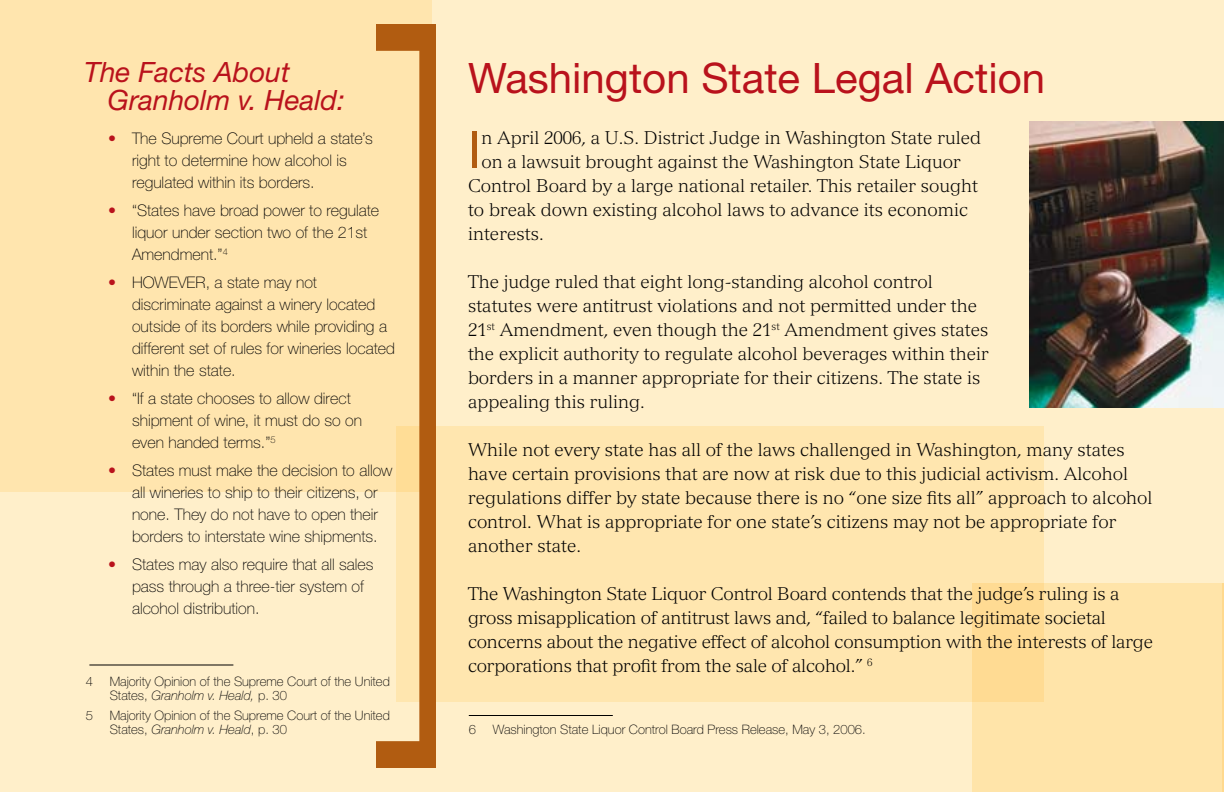
<style>
.page{position:relative;width:1224px;height:792px;background:#ffefca}
.page>*{position:absolute;margin:0;border:0;box-sizing:border-box;transform-origin:0 0}
.t1{font:51.6px "Helvetica Neue";color:#b15c11}
.t2{font:42px "Helvetica Neue";color:#b9121c}
.t3{font:italic 28px/28px "Helvetica Neue";color:#b9121c}
.t4{font:300 18px/24px "Versailles";color:#000}
.t5{font:100 16px/22px "Helvetica Neue";color:#000}
.t6{font:100 16px "Helvetica Neue";color:#b9121c}
.t7{font:100 13px/14px "Helvetica Neue";color:#000}
.s1{font-style:italic}
</style>
<div class="page">
<div style="left:396px;top:426px;width:648px;height:276px;background:#ffe6af"></div>
<div style="left:0;top:0;width:432px;height:492px;background:#ffe5ae"></div>
<svg style="left:972px;top:583px;width:250px;height:209px;background:#ffe2a5"></svg>
<hr style="left:1222px;top:583px;width:2px;height:209px;background:#ffe39a">
<svg style="left:376px;top:24px;width:60px;height:744px"></svg>
<img style="left:1029px;top:122px;width:195px;height:285px">
<hr style="left:89px;top:664px;width:144px;height:1px;background:#000">
<hr style="left:469px;top:715px;width:144px;height:1px;background:#000">
<h3 class="t3" style="left:108px;top:58px;width:239px;text-indent:-24px">The Facts About<br>Granholm v. Heald:</h3>
<p class="t5" style="left:132px;top:127px;width:242px">The Supreme Court upheld a state’s right to determine how alcohol is regulated within its borders.</p>
<p class="t5" style="left:132px;top:199px;width:249px">“States have broad power to regulate liquor under section two of the 21st<br>Amendment.”<sup>4</sup></p>
<p class="t5" style="left:132px;top:271px;width:265px">HOWEVER, a state may not discriminate against a winery located outside of its borders while providing a different set of rules for wineries located within the state.</p>
<p class="t5" style="left:132px;top:387px;width:232px">“If a state chooses to allow direct shipment of wine, it must do so on even handed terms.”<sup>5</sup></p>
<p class="t5" style="left:132px;top:459px;width:262px">States must make the decision to allow all wineries to ship to their citizens, or none. They do not have to open their borders to interstate wine shipments.</p>
<p class="t5" style="left:132px;top:553px;width:243px">States may also require that all sales pass through a three-tier system of alcohol distribution.</p>
<p class="t6" style="left:108px;top:129px;width:9px">•</p>
<p class="t6" style="left:108px;top:201px;width:9px">•</p>
<p class="t6" style="left:108px;top:273px;width:9px">•</p>
<p class="t6" style="left:108px;top:389px;width:9px">•</p>
<p class="t6" style="left:108px;top:461px;width:9px">•</p>
<p class="t6" style="left:108px;top:555px;width:9px">•</p>
<p class="t7" style="left:86px;top:674px;width:9px">4</p>
<p class="t7" style="left:110px;top:674px;width:282px">Majority Opinion of the Supreme Court of the United<br>States, <span class="s1">Granholm v. Heald,</span> p. 30</p>
<p class="t7" style="left:86px;top:708px;width:9px">5</p>
<p class="t7" style="left:110px;top:708px;width:282px">Majority Opinion of the Supreme Court of the United<br>States, <span class="s1">Granholm v. Heald</span>, p. 30</p>
<h2 class="t2" style="left:468px;top:53px;width:579px">Washington State Legal Action</h2>
<h1 class="t1" style="left:468px;top:119px;width:15px">I</h1>
<p class="t4" style="left:481px;top:126px;width:501px">n April 2006, a U.S. District Judge in Washington State ruled</p>
<p class="t4" style="left:481px;top:150px;width:481px">on a lawsuit brought against the Washington State Liquor</p>
<p class="t4" style="left:468px;top:174px;width:512px">Control Board by a large national retailer. This retailer sought</p>
<p class="t4" style="left:468px;top:198px;width:502px">to break down existing alcohol laws to advance its economic</p>
<p class="t4" style="left:468px;top:222px;width:77px">interests.</p>
<p class="t4" style="left:468px;top:270px;width:522px">The judge ruled that eight long-standing alcohol control statutes were antitrust violations and not permitted under the 21<sup>st</sup> Amendment, even though the 21<sup>st</sup> Amendment gives states the explicit authority to regulate alcohol beverages within their borders in a manner appropriate for their citizens. The state is appealing this ruling.</p>
<p class="t4" style="left:468px;top:438px;width:686px">While not every state has all of the laws challenged in Washington, many states have certain provisions that are now at risk due to this judicial activism. Alcohol regulations differ by state because there is no “one size fits all” approach to alcohol control. What is appropriate for one state’s citizens may not be appropriate for another state.</p>
<p class="t4" style="left:468px;top:582px;width:687px">The Washington State Liquor Control Board contends that the judge’s ruling is a gross misapplication of antitrust laws and, “failed to balance legitimate societal concerns about the negative effect of alcohol consumption with the interests of large corporations that profit from the sale of alcohol.” <sup>6</sup></p>
<p class="t7" style="left:469px;top:722px;width:9px">6</p>
<p class="t7" style="left:493px;top:722px;width:375px">Washington State Liquor Control Board Press Release, May 3, 2006.</p>
</div>
